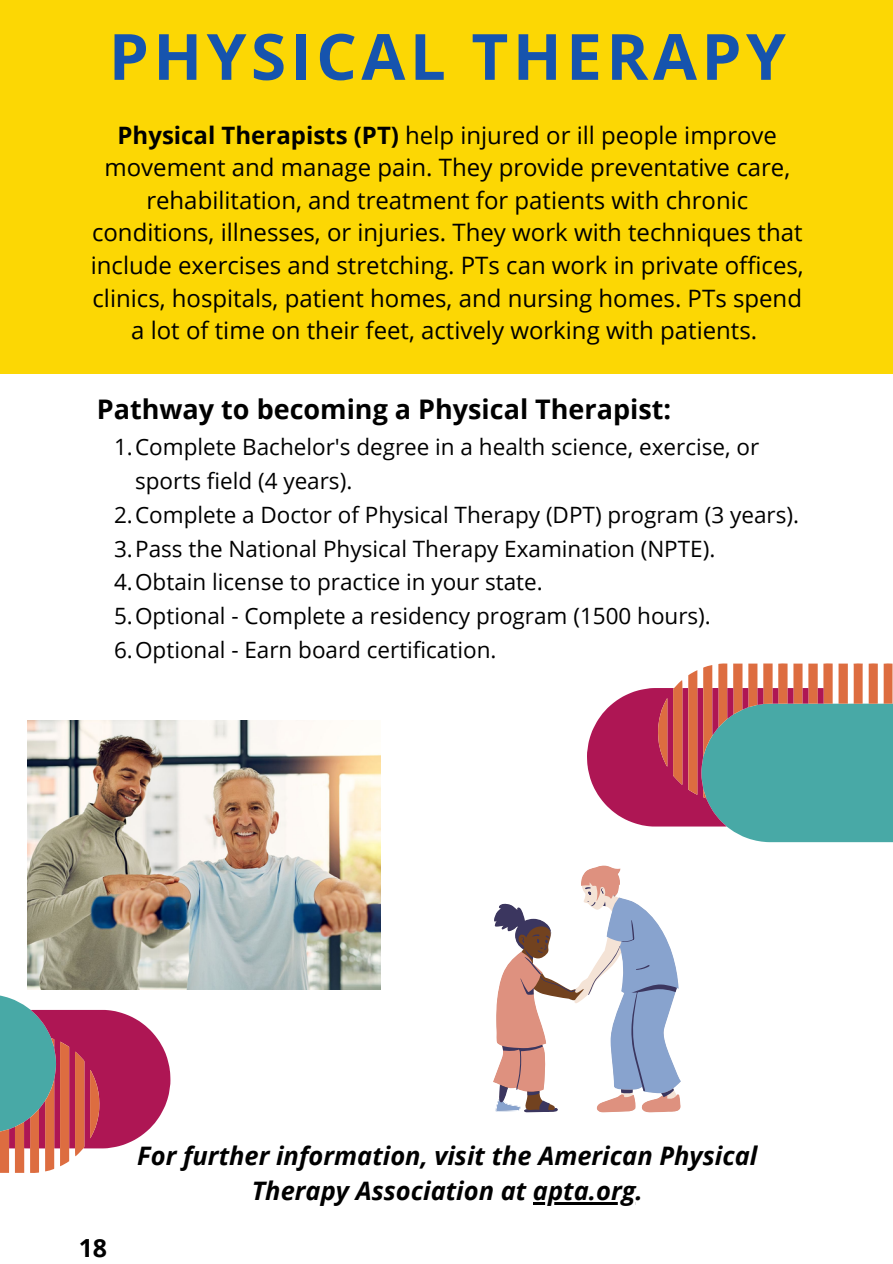
<style>
.page{position:relative;width:893px;height:1264px;background:#fff}
.page>*{position:absolute;margin:0;border:0;box-sizing:border-box;transform-origin:0 0}
.t1{font:700 63.75px "Open Sans";letter-spacing:.07em;color:#1654ae}
.t2{font:700 27px "Open Sans";color:#000}
.t3{font:italic 700 25.5px/34.8px "Open Sans";color:#000;text-align:center}
.t4{font:700 24.9px "Open Sans";color:#000}
.t5{font:24px/32.5px "Open Sans";color:#000;text-align:center}
.t6{font:22.5px/33.8px "Open Sans";color:#000}
.s1{font-weight:700}
</style>
<div class="page">
<div style="left:0;top:0;width:892px;height:374px;background:#fcd704"></div>
<img style="left:28px;top:720px;width:353px;height:269px">
<svg style="left:494px;top:866px;width:186px;height:246px"></svg>
<svg style="left:587px;top:663px;width:305px;height:179px"></svg>
<hr style="left:533px;top:1202px;width:102px;height:2px;background:#000">
<svg style="left:0;top:995px;width:170px;height:178px"></svg>
<p class="t1" style="left:109px;top:12px;width:678px">PHYSICAL THERAPY</p>
<p class="t5" style="left:91px;top:118px;width:714px"><span class="s1">Physical Therapists (PT)</span> help injured or ill people improve movement and manage pain. They provide preventative care, rehabilitation, and treatment for patients with chronic conditions, illnesses, or injuries. They work with techniques that include exercises and stretching. PTs can work in private offices, clinics, hospitals, patient homes, and nursing homes. PTs spend a lot of time on their feet, actively working with patients.</p>
<p class="t2" style="left:97px;top:390px;width:575px">Pathway to becoming a Physical Therapist:</p>
<p class="t6" style="left:135px;top:429px;width:625px;text-indent:-21px">1.Complete Bachelor's degree in a health science, exercise, or sports field (4 years).</p>
<p class="t6" style="left:114px;top:497px;width:686px">2.Complete a Doctor of Physical Therapy (DPT) program (3 years).</p>
<p class="t6" style="left:114px;top:531px;width:603px">3.Pass the National Physical Therapy Examination (NPTE).</p>
<p class="t6" style="left:114px;top:564px;width:430px">4.Obtain license to practice in your state.</p>
<p class="t6" style="left:114px;top:598px;width:598px">5.Optional - Complete a residency program (1500 hours).</p>
<p class="t6" style="left:114px;top:632px;width:384px">6.Optional - Earn board certification.</p>
<p class="t4" style="left:79px;top:1229px;width:30px">18</p>
<p class="t3" style="left:137px;top:1137px;width:621px">For further information, visit the American Physical<br>Therapy Association at apta.org.</p>
</div>
